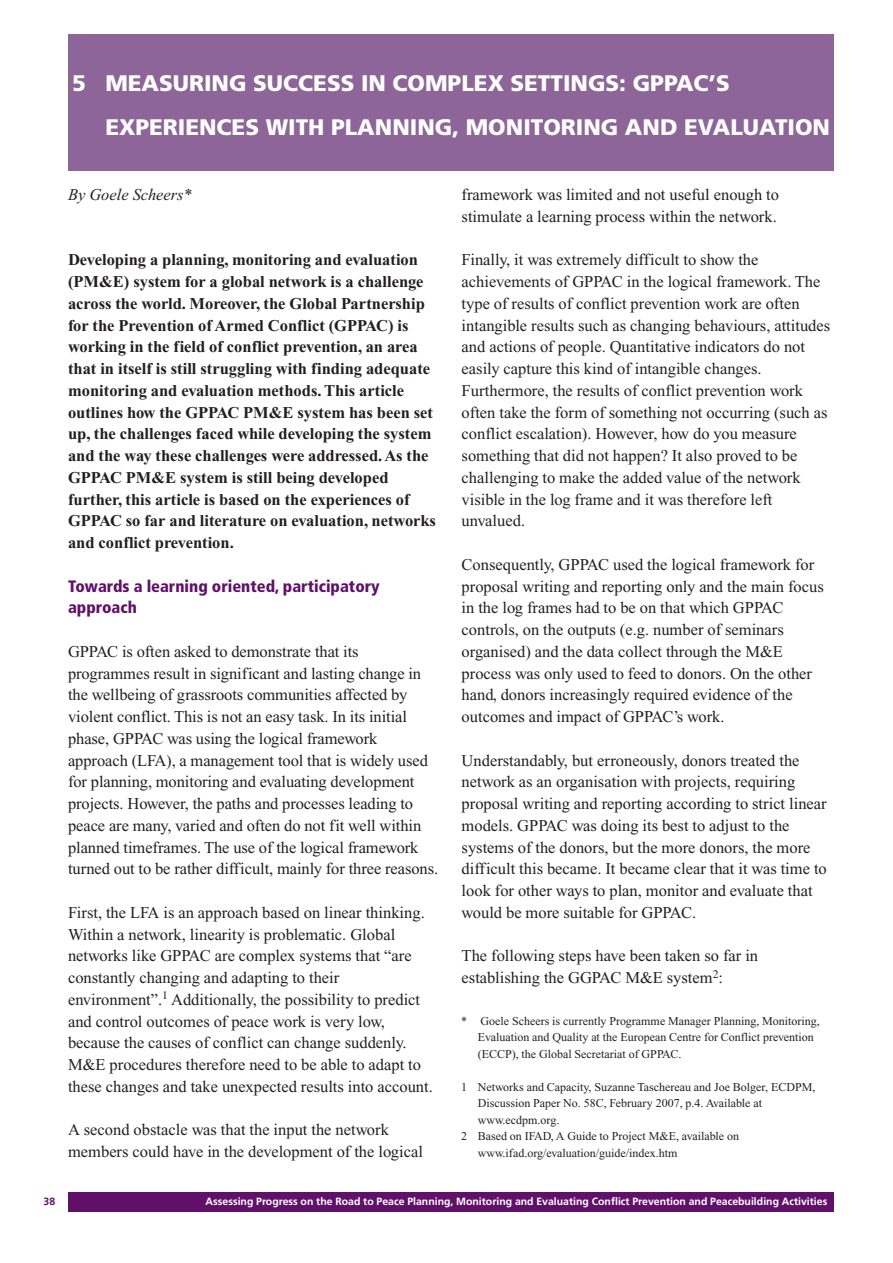
<style>
.page{position:relative;width:893px;height:1263px;background:#fff}
.page>*{position:absolute;margin:0;border:0;box-sizing:border-box;transform-origin:0 0}
.t1{font:900 22.5px/43.5px "Frutiger";color:#fff}
.t2{font:16.5px/21.8px "Times New Roman";color:#231f20}
.t3{font:700 16.5px/21.8px "Times New Roman";color:#231f20}
.t4{font:900 condensed 16.5px/21.8px "Frutiger";color:#61106a}
.t5{font:italic 16.5px "Times New Roman";color:#231f20}
.t6{font:12px/16.5px "Times New Roman";color:#231f20}
.t7{font:700 10.5px "Frutiger";color:#fff}
.t8{font:700 10.5px "Frutiger";color:#61106a}
</style>
<div class="page">
<div style="left:68px;top:34px;width:765px;height:136px;background:#8d6598"></div>
<div style="left:68px;top:1193px;width:765px;height:19px;background:#61106a"></div>
<h1 class="t1" style="left:105px;top:63px;width:726px;text-indent:-33px">5 MEASURING SUCCESS IN COMPLEX SETTINGS: GPPAC’S<br>EXPERIENCES WITH PLANNING, MONITORING AND EVALUATION</h1>
<p class="t5" style="left:68px;top:189px;width:125px">By Goele Scheers*</p>
<p class="t3" style="left:68px;top:251px;width:369px">Developing a planning, monitoring and evaluation (PM&amp;E) system for a global network is a challenge across the world. Moreover, the Global Partnership for the Prevention of Armed Conflict (GPPAC) is working in the field of conflict prevention, an area that in itself is still struggling with finding adequate monitoring and evaluation methods. This article outlines how the GPPAC PM&amp;E system has been set up, the challenges faced while developing the system and the way these challenges were addressed.As the GPPAC PM&amp;E system is still being developed further, this article is based on the experiences of GPPAC so far and literature on evaluation, networks and conflict prevention.</p>
<p class="t4" style="left:68px;top:576px;width:313px">Towards a learning oriented, participatory approach</p>
<p class="t2" style="left:68px;top:642px;width:371px">GPPAC is often asked to demonstrate that its programmes result in significant and lasting change in the wellbeing of grassroots communities affected by violent conflict. This is not an easy task. In its initial phase, GPPAC was using the logical framework approach (LFA), a management tool that is widely used for planning, monitoring and evaluating development projects. However, the paths and processes leading to peace are many, varied and often do not fit well within planned timeframes. The use of the logical framework turned out to be rather difficult, mainly for three reasons.</p>
<p class="t2" style="left:68px;top:903px;width:366px">First, the LFA is an approach based on linear thinking.<br>Within a network, linearity is problematic. Global networks like GPPAC are complex systems that “are constantly changing and adapting to their environment”.<sup>1</sup> Additionally, the possibility to predict and control outcomes of peace work is very low, because the causes of conflict can change suddenly.<br>M&amp;E procedures therefore need to be able to adapt to these changes and take unexpected results into account.</p>
<p class="t2" style="left:68px;top:1120px;width:356px">A second obstacle was that the input the network members could have in the development of the logical</p>
<p class="t2" style="left:461px;top:185px;width:319px">framework was limited and not useful enough to stimulate a learning process within the network.</p>
<p class="t2" style="left:461px;top:250px;width:370px">Finally, it was extremely difficult to show the achievements of GPPAC in the logical framework. The type of results of conflict prevention work are often intangible results such as changing behaviours, attitudes and actions of people. Quantitative indicators do not easily capture this kind of intangible changes.<br>Furthermore, the results of conflict prevention work often take the form of something not occurring (such as conflict escalation). However, how do you measure something that did not happen? It also proved to be challenging to make the added value of the network visible in the log frame and it was therefore left unvalued.</p>
<p class="t2" style="left:461px;top:555px;width:364px">Consequently, GPPAC used the logical framework for proposal writing and reporting only and the main focus in the log frames had to be on that which GPPAC controls, on the outputs (e.g. number of seminars organised) and the data collect through the M&amp;E process was only used to feed to donors. On the other hand, donors increasingly required evidence of the outcomes and impact of GPPAC’s work.</p>
<p class="t2" style="left:461px;top:751px;width:367px">Understandably, but erroneously, donors treated the network as an organisation with projects, requiring proposal writing and reporting according to strict linear models. GPPAC was doing its best to adjust to the systems of the donors, but the more donors, the more difficult this became. It became clear that it was time to look for other ways to plan, monitor and evaluate that would be more suitable for GPPAC.</p>
<p class="t2" style="left:461px;top:946px;width:298px">The following steps have been taken so far in establishing the GGPAC M&amp;E system<sup>2</sup>:</p>
<p class="t6" style="left:477px;top:1014px;width:344px;text-indent:-17px">* Goele Scheers is currently Programme Manager Planning, Monitoring,<br>Evaluation and Quality at the European Centre for Conflict prevention (ECCP), the Global Secretariat of GPPAC.</p>
<p class="t6" style="left:461px;top:1080px;width:355px">1 Networks and Capacity, Suzanne Taschereau and Joe Bolger, ECDPM,</p>
<p class="t6" style="left:477px;top:1096px;width:286px">Discussion Paper No. 58C, February 2007, p.4. Available at</p>
<p class="t6" style="left:477px;top:1113px;width:83px">www.ecdpm.org.</p>
<p class="t6" style="left:461px;top:1129px;width:279px">2 Based on IFAD, A Guide to Project M&amp;E, available on</p>
<p class="t6" style="left:477px;top:1146px;width:201px">www.ifad.org/evaluation/guide/index.htm</p>
<p class="t8" style="left:44px;top:1197px;width:13px">38</p>
<p class="t7" style="left:206px;top:1197px;width:623px">Assessing Progress on the Road to Peace Planning, Monitoring and Evaluating Conflict Prevention and Peacebuilding Activities</p>
</div>
